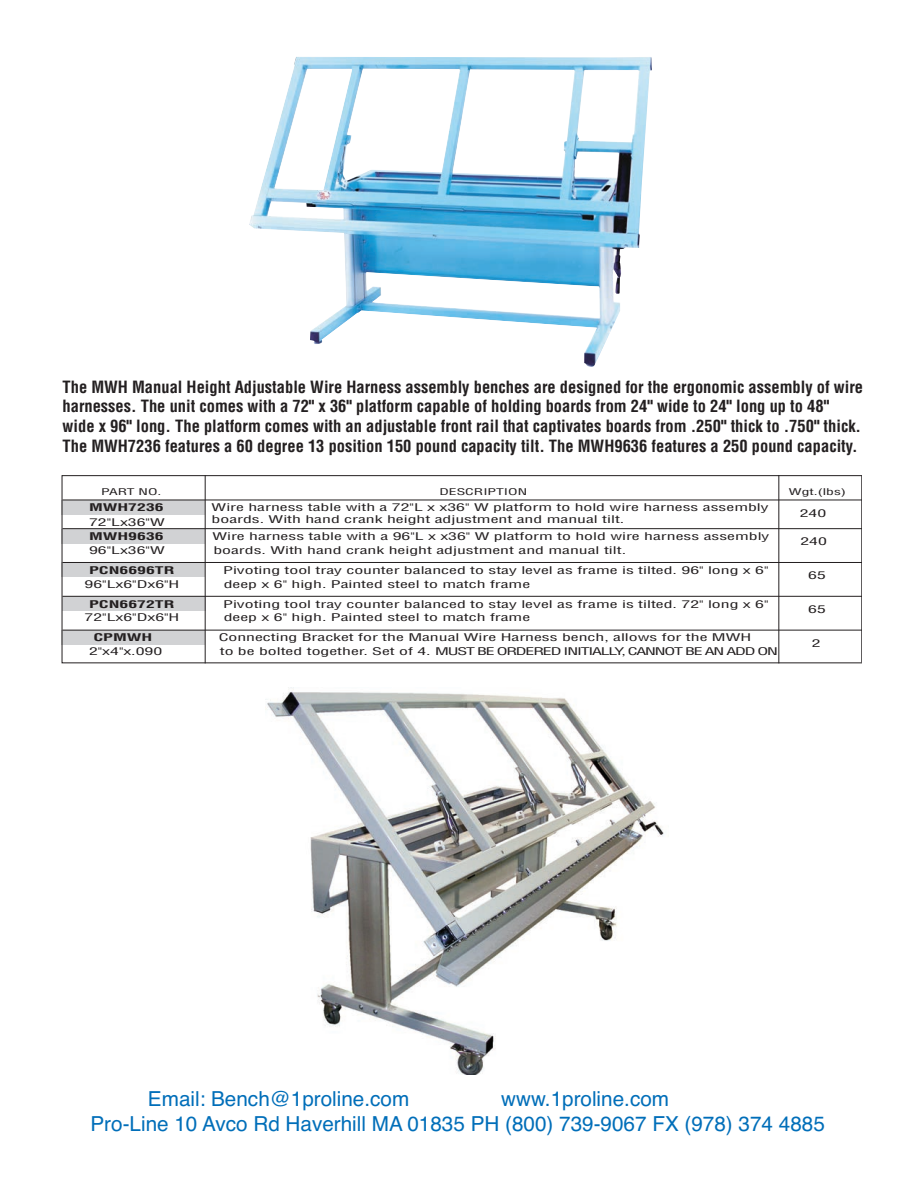
<style>
.page{position:relative;width:918px;height:1188px;background:#fff}
.page>*{position:absolute;margin:0;border:0;box-sizing:border-box;transform-origin:0 0}
.t1{font:20.7px/24.8px "Helvetica";color:#006eb9}
.t2{font:700 condensed 16.5px/19.8px "Helvetica";color:#231f20}
.t3{font:condensed 10.35px "Helvetica";color:#231f20;scale:1.71 1}
.t4{font:condensed 10.35px "Helvetica";letter-spacing:-.065em;color:#231f20;scale:1.71 1}
.t5{font:700 condensed 10.35px "Helvetica";color:#231f20;scale:1.71 1}
.t6{font:condensed 9px "Helvetica";color:#231f20;scale:1.71 1}
</style>
<div class="page">
<img style="left:249px;top:57px;width:403px;height:310px">
<svg style="left:62px;top:475px;width:800px;height:188px"></svg>
<hr style="left:62px;top:500px;width:856px;height:1px;background:#231f20">
<hr style="left:62px;top:528px;width:856px;height:1px;background:#231f20">
<hr style="left:62px;top:562px;width:856px;height:1px;background:#231f20">
<hr style="left:62px;top:596px;width:856px;height:1px;background:#231f20">
<hr style="left:62px;top:630px;width:856px;height:1px;background:#231f20">
<hr style="left:205px;top:475px;width:1px;height:188px;background:#231f20">
<hr style="left:779px;top:475px;width:1px;height:188px;background:#231f20">
<div style="left:862px;top:471px;width:56px;height:212px;background:#fff"></div>
<img style="left:266px;top:687px;width:398px;height:387px">
<p class="t2" style="left:63px;top:377px;width:802px">The MWH Manual Height Adjustable Wire Harness assembly benches are designed for the ergonomic assembly of wire harnesses. The unit comes with a 72" x 36" platform capable of holding boards from 24" wide to 24" long up to 48" wide x 96" long. The platform comes with an adjustable front rail that captivates boards from .250" thick to .750" thick.<br>The MWH7236 features a 60 degree 13 position 150 pound capacity tilt. The MWH9636 features a 250 pound capacity.</p>
<p class="t6" style="left:101px;top:486px;width:37px">PART NO.</p>
<p class="t6" style="left:440px;top:486px;width:53px">DESCRIPTION</p>
<p class="t6" style="left:789px;top:486px;width:35px">Wgt.(lbs)</p>
<p class="t5" style="left:89px;top:502px;width:45px">MWH7236</p>
<p class="t3" style="left:212px;top:502px;width:327px">Wire harness table with a 72"L x x36" W platform to hold wire harness assembly</p>
<p class="t3" style="left:800px;top:507px;width:17px">240</p>
<p class="t3" style="left:89px;top:516px;width:46px">72"Lx36"W</p>
<p class="t3" style="left:212px;top:513px;width:243px">boards. With hand crank height adjustment and manual tilt.</p>
<p class="t5" style="left:89px;top:530px;width:45px">MWH9636</p>
<p class="t3" style="left:212px;top:530px;width:327px">Wire harness table with a 96"L x x36" W platform to hold wire harness assembly</p>
<p class="t3" style="left:800px;top:536px;width:17px">240</p>
<p class="t3" style="left:89px;top:544px;width:46px">96"Lx36"W</p>
<p class="t3" style="left:213px;top:544px;width:243px">boards. With hand crank height adjustment and manual tilt.</p>
<p class="t5" style="left:89px;top:564px;width:52px">PCN6696TR</p>
<p class="t3" style="left:223px;top:564px;width:320px">Pivoting tool tray counter balanced to stay level as frame is tilted. 96" long x 6"</p>
<p class="t3" style="left:808px;top:569px;width:12px">65</p>
<p class="t3" style="left:85px;top:578px;width:57px">96"Lx6"Dx6"H</p>
<p class="t3" style="left:224px;top:578px;width:181px">deep x 6" high. Painted steel to match frame</p>
<p class="t5" style="left:89px;top:598px;width:52px">PCN6672TR</p>
<p class="t3" style="left:223px;top:598px;width:320px">Pivoting tool tray counter balanced to stay level as frame is tilted. 72" long x 6"</p>
<p class="t3" style="left:808px;top:603px;width:12px">65</p>
<p class="t3" style="left:85px;top:612px;width:57px">72"Lx6"Dx6"H</p>
<p class="t3" style="left:224px;top:612px;width:181px">deep x 6" high. Painted steel to match frame</p>
<p class="t5" style="left:93px;top:632px;width:36px">CPMWH</p>
<p class="t3" style="left:219px;top:632px;width:313px">Connecting Bracket for the Manual Wire Harness bench, allows for the MWH</p>
<p class="t3" style="left:812px;top:637px;width:7px">2</p>
<p class="t3" style="left:89px;top:646px;width:44px">2"x4"x.090</p>
<p class="t4" style="left:220px;top:646px;width:328px">to be bolted together. Set of 4. MUST BE ORDERED INITIALLY, CANNOT BE AN ADD ON</p>
<h1 class="t1" style="left:148px;top:1086px;width:263px">Email: Bench@1proline.com</h1>
<h1 class="t1" style="left:91px;top:1086px;width:736px;text-indent:411px">www.1proline.com<br>Pro-Line 10 Avco Rd Haverhill MA 01835 PH (800) 739-9067 FX (978) 374 4885</h1>
</div>
